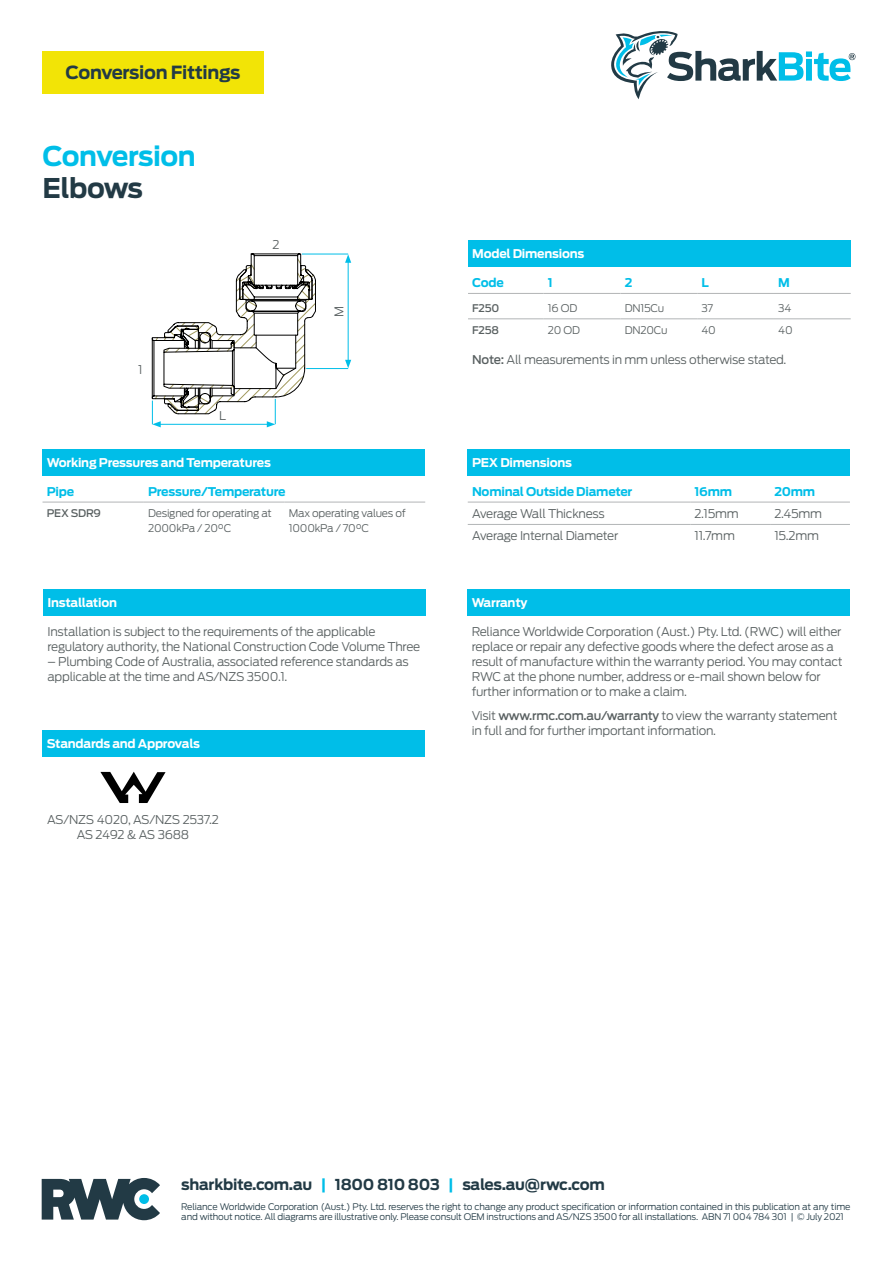
<style>
.page{position:relative;width:893px;height:1263px;background:#fff}
.page>*{position:absolute;margin:0;border:0;box-sizing:border-box;transform-origin:0 0}
.t1{font:700 27px "Antenna";letter-spacing:-.02em;color:#00bee8}
.t2{font:700 27px "Antenna";letter-spacing:-.02em;color:#223a45}
.t3{font:700 18px "Antenna";letter-spacing:-.02em;color:#223a45}
.t4{font:700 15px "Antenna";letter-spacing:-.02em;color:#223a45}
.t5{font:300 12px/15px "Antenna";letter-spacing:-.02em;color:#585f60}
.t6{font:700 12px "Antenna";letter-spacing:-.02em;color:#fff}
.t7{font:700 12px "Antenna";letter-spacing:-.02em;color:#00bee8}
.t8{font:300 10.5px/15px "Antenna";letter-spacing:-.02em;color:#585f60}
.t9{font:500 10.5px "Antenna";letter-spacing:-.02em;color:#585f60}
.t10{font:300 9px/10.5px "Antenna";letter-spacing:-.02em;color:#223a45}
.s1{font-weight:500}
.s2{color:#00bee8}
</style>
<div class="page">
<svg style="left:611px;top:31px;width:244px;height:68px"></svg>
<svg style="left:42px;top:1178px;width:118px;height:42px"></svg>
<div style="left:43px;top:730px;width:382px;height:27px;background:#00bee8"></div>
<div style="left:43px;top:589px;width:383px;height:27px;background:#00bee8"></div>
<div style="left:467px;top:589px;width:383px;height:27px;background:#00bee8"></div>
<svg style="left:100px;top:772px;width:66px;height:31px"></svg>
<div style="left:468px;top:240px;width:383px;height:27px;background:#00bee8"></div>
<hr style="left:468px;top:319px;width:76px;height:1px;background:#b2b5b6">
<hr style="left:544px;top:319px;width:76px;height:1px;background:#b2b5b6">
<hr style="left:620px;top:319px;width:77px;height:1px;background:#b2b5b6">
<hr style="left:697px;top:319px;width:77px;height:1px;background:#b2b5b6">
<hr style="left:774px;top:319px;width:77px;height:1px;background:#b2b5b6">
<hr style="left:468px;top:293px;width:76px;height:1px;background:#b2b5b6">
<hr style="left:544px;top:293px;width:76px;height:1px;background:#b2b5b6">
<hr style="left:620px;top:293px;width:77px;height:1px;background:#b2b5b6">
<hr style="left:697px;top:293px;width:77px;height:1px;background:#b2b5b6">
<hr style="left:774px;top:293px;width:77px;height:1px;background:#b2b5b6">
<hr style="left:302px;top:254px;width:46px;height:1px;background:#00bee8">
<hr style="left:348px;top:260px;width:1px;height:102px;background:#00bee8">
<svg style="left:345px;top:254px;width:6px;height:9px"></svg>
<svg style="left:345px;top:360px;width:6px;height:8px"></svg>
<hr style="left:306px;top:368px;width:42px;height:1px;background:#00bee8">
<div style="left:43px;top:51px;width:221px;height:42px;background:#f2e406"></div>
<svg style="left:152px;top:254px;width:164px;height:173px"></svg>
<div style="left:43px;top:449px;width:382px;height:26px;background:#00bee8"></div>
<hr style="left:43px;top:502px;width:101px;height:1px;background:#b2b5b6">
<hr style="left:144px;top:502px;width:141px;height:1px;background:#b2b5b6">
<hr style="left:285px;top:502px;width:140px;height:1px;background:#b2b5b6">
<div style="left:468px;top:449px;width:382px;height:26px;background:#00bee8"></div>
<hr style="left:468px;top:502px;width:222px;height:1px;background:#b2b5b6">
<hr style="left:690px;top:502px;width:80px;height:1px;background:#b2b5b6">
<hr style="left:770px;top:502px;width:80px;height:1px;background:#b2b5b6">
<hr style="left:468px;top:524px;width:222px;height:1px;background:#b2b5b6">
<hr style="left:690px;top:524px;width:80px;height:1px;background:#b2b5b6">
<hr style="left:770px;top:524px;width:80px;height:1px;background:#b2b5b6">
<h2 class="t3" style="left:66px;top:62px;width:176px">Conversion Fittings</h2>
<h1 class="t1" style="left:43px;top:140px;width:155px">Conversion</h1>
<h1 class="t2" style="left:43px;top:172px;width:102px">Elbows</h1>
<p class="t5" style="left:138px;top:362px;width:6px">1</p>
<p class="t5" style="left:219px;top:408px;width:9px">L</p>
<p class="t5" style="left:272px;top:238px;width:9px">2</p>
<p class="t5" style="left:332px;top:317px;width:12px;rotate:-90deg">M</p>
<p class="t6" style="left:47px;top:455px;width:226px">Working Pressures and Temperatures</p>
<p class="t7" style="left:47px;top:484px;width:29px">Pipe</p>
<p class="t7" style="left:148px;top:484px;width:139px">Pressure/Temperature</p>
<p class="t9" style="left:47px;top:507px;width:56px">PEX SDR9</p>
<p class="t8" style="left:148px;top:506px;width:125px">Designed for operating at<br>2000kPa / 20°C</p>
<p class="t8" style="left:289px;top:506px;width:119px">Max operating values of<br>1000kPa / 70°C</p>
<p class="t6" style="left:47px;top:596px;width:71px">Installation</p>
<p class="t5" style="left:47px;top:624px;width:374px">Installation is subject to the requirements of the applicable regulatory authority, the National Construction Code Volume Three</p>
<p class="t5" style="left:47px;top:654px;width:363px">– Plumbing Code of Australia, associated reference standards as applicable at the time and AS/NZS 3500.1.</p>
<p class="t6" style="left:47px;top:737px;width:155px">Standards and Approvals</p>
<p class="t5" style="left:47px;top:812px;width:173px;text-align:center">AS/NZS 4020, AS/NZS 2537.2<br>AS 2492 &amp; AS 3688</p>
<p class="t6" style="left:472px;top:247px;width:114px">Model Dimensions</p>
<p class="t7" style="left:472px;top:275px;width:33px">Code</p>
<p class="t7" style="left:548px;top:275px;width:6px">1</p>
<p class="t7" style="left:625px;top:275px;width:9px">2</p>
<p class="t7" style="left:701px;top:275px;width:9px">L</p>
<p class="t7" style="left:778px;top:275px;width:13px">M</p>
<p class="t9" style="left:472px;top:302px;width:29px">F250</p>
<p class="t8" style="left:548px;top:301px;width:31px">16 OD</p>
<p class="t8" style="left:625px;top:301px;width:41px">DN15Cu</p>
<p class="t8" style="left:701px;top:301px;width:13px">37</p>
<p class="t8" style="left:778px;top:301px;width:15px">34</p>
<p class="t9" style="left:472px;top:323px;width:28px">F258</p>
<p class="t8" style="left:548px;top:322px;width:34px">20 OD</p>
<p class="t8" style="left:625px;top:322px;width:44px">DN20Cu</p>
<p class="t8" style="left:701px;top:322px;width:16px">40</p>
<p class="t8" style="left:778px;top:322px;width:16px">40</p>
<p class="t5" style="left:472px;top:352px;width:316px"><span class="s1">Note:</span> All measurements in mm unless otherwise stated.</p>
<p class="t6" style="left:472px;top:455px;width:102px">PEX Dimensions</p>
<p class="t7" style="left:472px;top:484px;width:162px">Nominal Outside Diameter</p>
<p class="t7" style="left:694px;top:484px;width:39px">16mm</p>
<p class="t7" style="left:774px;top:484px;width:42px">20mm</p>
<p class="t5" style="left:472px;top:506px;width:134px">Average Wall Thickness</p>
<p class="t5" style="left:694px;top:506px;width:46px">2.15mm</p>
<p class="t5" style="left:774px;top:506px;width:49px">2.45mm</p>
<p class="t5" style="left:472px;top:529px;width:148px">Average Internal Diameter</p>
<p class="t5" style="left:694px;top:529px;width:42px">11.7mm</p>
<p class="t5" style="left:774px;top:529px;width:46px">15.2mm</p>
<p class="t6" style="left:472px;top:596px;width:57px">Warranty</p>
<p class="t5" style="left:472px;top:624px;width:372px">Reliance Worldwide Corporation (Aust.) Pty. Ltd. (RWC) will either replace or repair any defective goods where the defect arose as a result of manufacture within the warranty period. You may contact RWC at the phone number, address or e-mail shown below for further information or to make a claim.</p>
<p class="t5" style="left:472px;top:708px;width:367px">Visit <span class="s1">www.rmc.com.au/warranty</span> to view the warranty statement in full and for further important information.</p>
<p class="t4" style="left:181px;top:1175px;width:425px">sharkbite.com.au <span class="s2">|</span> 1800 810 803 <span class="s2">|</span> sales.au@rwc.com</p>
<p class="t10" style="left:181px;top:1201px;width:671px">Reliance Worldwide Corporation (Aust.) Pty. Ltd. reserves the right to change any product specification or information contained in this publication at any time and without notice. All diagrams are illustrative only. Please consult OEM instructions and AS/NZS 3500 for all installations. ABN 71 004 784 301 | © July 2021</p>
</div>
